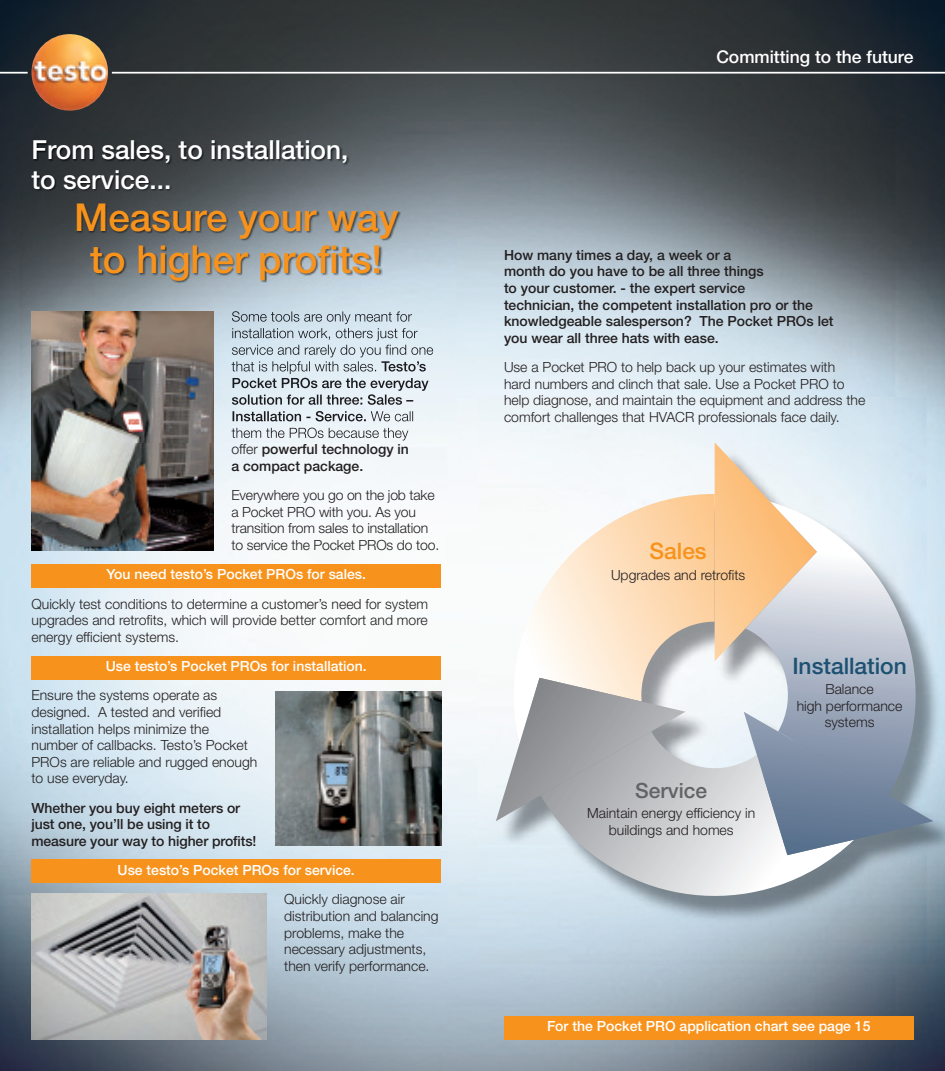
<style>
.page{position:relative;width:945px;height:1071px;background:#fff}
.page>*{position:absolute;margin:0;border:0;box-sizing:border-box;transform-origin:0 0}
.t1{font:500 38.5px/42px "Helvetica Neue";color:#f7931d;text-align:center}
.t2{font:500 26.25px/29.8px "Helvetica Neue";color:#fff}
.t3{font:500 22.75px "Helvetica Neue";color:#1c5172}
.t4{font:500 22.75px "Helvetica Neue";color:#f7931d}
.t5{font:500 21px "Helvetica Neue";color:#636366}
.t6{font:500 17.5px "Helvetica Neue";color:#fff}
.t7{font:300 14px/16.6px "Helvetica Neue";color:#231f20}
.t8{font:500 14px/16.6px "Helvetica Neue";color:#231f20}
.t9{font:500 14px "Helvetica Neue";color:#fff}
.s1{font-weight:300}
</style>
<div class="page">
<img style="left:0;top:0;width:945px;height:1071px">
<img style="left:31px;top:34px;width:77px;height:77px;border-radius:50%">
<hr style="left:0;top:72px;width:28px;height:2px;background:#fff">
<hr style="left:112px;top:72px;width:833px;height:2px;background:#fff">
<div style="left:504px;top:1016px;width:410px;height:24px;background:#f7931d"></div>
<div style="left:32px;top:564px;width:409px;height:24px;background:#f7931d"></div>
<div style="left:32px;top:656px;width:409px;height:23px;background:#f7931d"></div>
<div style="left:32px;top:860px;width:409px;height:23px;background:#f7931d"></div>
<img style="left:478px;top:397px;width:467px;height:567px">
<svg style="left:514px;top:494px;width:201px;height:238px"></svg>
<svg style="left:715px;top:442px;width:102px;height:219px;background:#f0d6b8"></svg>
<svg style="left:541px;top:732px;width:313px;height:164px;background:#cfd4d8"></svg>
<svg style="left:496px;top:678px;width:190px;height:143px;background:#b4b6b8"></svg>
<svg style="left:745px;top:502px;width:188px;height:210px;background:#d2d2d2"></svg>
<svg style="left:744px;top:712px;width:189px;height:143px;background:#8c9bae"></svg>
<img style="left:32px;top:443px;width:182px;height:107px">
<img style="left:276px;top:692px;width:165px;height:153px">
<img style="left:32px;top:893px;width:235px;height:147px">
<img style="left:19px;top:131px;width:438px;height:312px">
<img style="left:232px;top:311px;width:109px;height:11px">
<img style="left:232px;top:328px;width:111px;height:12px">
<img style="left:232px;top:345px;width:101px;height:12px">
<img style="left:232px;top:361px;width:117px;height:13px">
<img style="left:381px;top:361px;width:45px;height:11px">
<img style="left:233px;top:378px;width:123px;height:10px">
<img style="left:232px;top:395px;width:120px;height:10px">
<img style="left:233px;top:411px;width:111px;height:10px">
<img style="left:371px;top:411px;width:42px;height:10px">
<img style="left:232px;top:428px;width:118px;height:10px">
<img style="left:32px;top:311px;width:182px;height:132px">
<h2 class="t2" style="left:32px;top:137px;width:319px">From sales, to installation, to service...</h2>
<h1 class="t1" style="left:74px;top:200px;width:326px">Measure your way to higher profits!</h1>
<p class="t8" style="left:231px;top:442px;width:179px"><span class="s1">offer</span> powerful technology in a compact package.</p>
<p class="t7" style="left:231px;top:488px;width:209px">Everywhere you go on the job take a Pocket PRO with you. As you transition from sales to installation to service the Pocket PROs do too.</p>
<p class="t9" style="left:106px;top:569px;width:261px">You need testo’s Pocket PROs for sales.</p>
<p class="t7" style="left:31px;top:597px;width:398px;text-align:justify">Quickly test conditions to determine a customer’s need for system upgrades and retrofits, which will provide better comfort and more energy efficient systems.</p>
<p class="t9" style="left:106px;top:661px;width:263px">Use testo’s Pocket PROs for installation.</p>
<p class="t7" style="left:31px;top:688px;width:227px">Ensure the systems operate as designed. A tested and verified installation helps minimize the number of callbacks. Testo’s Pocket<br>PROs are reliable and rugged enough to use everyday.</p>
<p class="t8" style="left:31px;top:801px;width:227px">Whether you buy eight meters or just one, you’ll be using it to measure your way to higher profits!</p>
<p class="t9" style="left:118px;top:865px;width:239px">Use testo’s Pocket PROs for service.</p>
<p class="t7" style="left:284px;top:892px;width:156px">Quickly diagnose air distribution and balancing problems, make the necessary adjustments, then verify performance.</p>
<p class="t6" style="left:716px;top:51px;width:199px">Committing to the future</p>
<p class="t8" style="left:504px;top:248px;width:331px">How many times a day, a week or a<br>month do you have to be all three things<br>to your customer. - the expert service<br>technician, the competent installation pro or the knowledgeable salesperson? The Pocket PROs let you wear all three hats with ease.</p>
<p class="t7" style="left:504px;top:360px;width:363px">Use a Pocket PRO to help back up your estimates with hard numbers and clinch that sale. Use a Pocket PRO to help diagnose, and maintain the equipment and address the comfort challenges that HVACR professionals face daily.</p>
<h3 class="t4" style="left:650px;top:543px;width:59px">Sales</h3>
<p class="t7" style="left:611px;top:568px;width:136px">Upgrades and retrofits</p>
<h3 class="t5" style="left:635px;top:783px;width:73px">Service</h3>
<p class="t7" style="left:587px;top:806px;width:170px;text-align:center">Maintain energy efficiency in buildings and homes</p>
<h3 class="t3" style="left:792px;top:658px;width:116px">Installation</h3>
<p class="t7" style="left:797px;top:682px;width:107px;text-align:center">Balance<br>high performance systems</p>
<p class="t9" style="left:547px;top:1021px;width:325px">For the Pocket PRO application chart see page 15</p>
</div>
